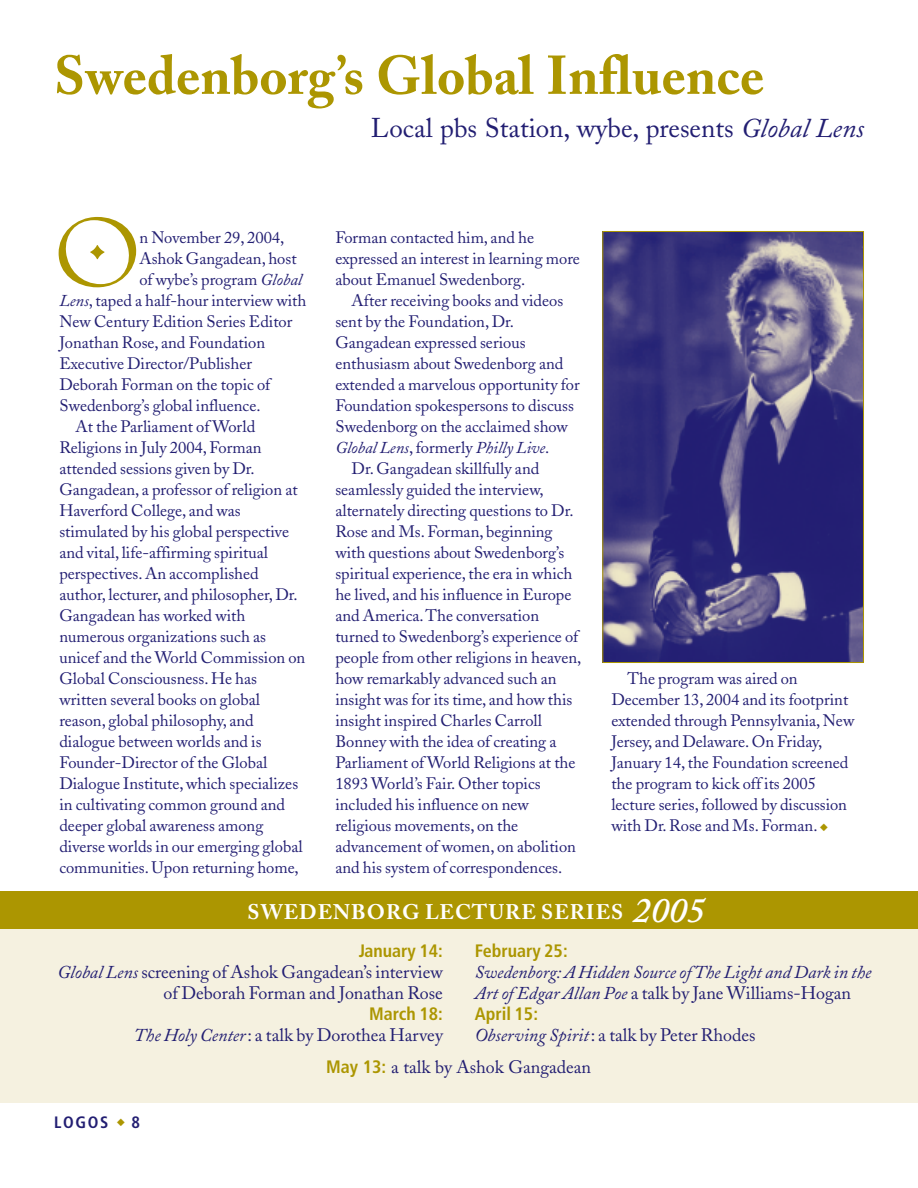
<style>
.page{position:relative;width:918px;height:1188px;background:#fff}
.page>*{position:absolute;margin:0;border:0;box-sizing:border-box;transform-origin:0 0}
.t1{font:108px "Mason Alternate";color:#ac9601}
.t2{font:700 54px "Adobe Caslon";color:#ac9601}
.t3{font:27px "Adobe Caslon";color:#221e72}
.t4{font:700 21px "Adobe Caslon";letter-spacing:.05em;color:#fff}
.t5{font:18px/21px "Adobe Caslon";color:#221e72;text-align:right}
.t6{font:italic 18px/21px "Adobe Caslon";color:#221e72}
.t7{font:700 condensed 18px "Frutiger";color:#ac9601}
.t8{font:16.5px/21px "Adobe Caslon";color:#221e72}
.t9{font:italic 16.5px "Adobe Caslon";color:#221e72}
.t10{font:700 condensed 16.5px "Frutiger";letter-spacing:.105em;color:#221e72}
.s1{font-style:italic}
.s2{font-style:normal}
.s3{color:#ac9601}
.s4{font-weight:600;font-style:italic;font-size:36px}
.s5{font-family:"Frutiger";font-weight:700;font-stretch:condensed;color:#ac9601}
</style>
<div class="page">
<img style="left:604px;top:233px;width:258px;height:428px">
<div style="left:602px;top:231px;width:262px;height:432px;border:1px solid #ac9601"></div>
<div style="left:0;top:892px;width:918px;height:211px;background:#f5f1e0"></div>
<div style="left:0;top:891px;width:918px;height:38px;background:#ac9601"></div>
<h2 class="t2" style="left:54px;top:54px;width:712px">Swedenborg’s Global Influence</h2>
<h3 class="t3" style="left:371px;top:117px;width:495px">Local pbs Station, wybe, presents <span class="s1">Global Lens</span></h3>
<h1 class="t1" style="left:50px;top:185px;width:96px">O</h1>
<p class="t8" style="left:139px;top:229px;width:146px">n November 29, 2004,</p>
<p class="t8" style="left:139px;top:250px;width:159px">Ashok Gangadean, host</p>
<p class="t8" style="left:139px;top:271px;width:164px">of wybe’s program <span class="s1">Global</span></p>
<p class="t8" style="left:59px;top:292px;width:248px"><span class="s1">Lens</span>, taped a half-hour interview with</p>
<p class="t8" style="left:59px;top:313px;width:235px">New Century Edition Series Editor</p>
<p class="t8" style="left:59px;top:334px;width:207px">Jonathan Rose, and Foundation</p>
<p class="t8" style="left:59px;top:355px;width:194px">Executive Director/Publisher</p>
<p class="t8" style="left:59px;top:376px;width:212px">Deborah Forman on the topic of</p>
<p class="t8" style="left:59px;top:397px;width:203px">Swedenborg’s global influence.</p>
<p class="t8" style="left:76px;top:418px;width:181px">At the Parliament of World</p>
<p class="t8" style="left:59px;top:439px;width:204px">Religions in July 2004, Forman</p>
<p class="t8" style="left:59px;top:460px;width:197px">attended sessions given by Dr.</p>
<p class="t8" style="left:59px;top:481px;width:240px">Gangadean, a professor of religion at</p>
<p class="t8" style="left:59px;top:502px;width:183px">Haverford College, and was</p>
<p class="t8" style="left:59px;top:523px;width:231px">stimulated by his global perspective</p>
<p class="t8" style="left:59px;top:544px;width:210px">and vital, life-affirming spiritual</p>
<p class="t8" style="left:59px;top:565px;width:201px">perspectives. An accomplished</p>
<p class="t8" style="left:59px;top:586px;width:240px">author, lecturer, and philosopher, Dr.</p>
<p class="t8" style="left:59px;top:607px;width:187px">Gangadean has worked with</p>
<p class="t8" style="left:59px;top:628px;width:208px">numerous organizations such as</p>
<p class="t8" style="left:59px;top:649px;width:247px">unicef and the World Commission on</p>
<p class="t8" style="left:59px;top:670px;width:199px">Global Consciousness. He has</p>
<p class="t8" style="left:59px;top:691px;width:202px">written several books on global</p>
<p class="t8" style="left:59px;top:712px;width:196px">reason, global philosophy, and</p>
<p class="t8" style="left:59px;top:733px;width:204px">dialogue between worlds and is</p>
<p class="t8" style="left:59px;top:754px;width:209px">Founder-Director of the Global</p>
<p class="t8" style="left:59px;top:775px;width:240px">Dialogue Institute, which specializes</p>
<p class="t8" style="left:59px;top:796px;width:227px">in cultivating common ground and</p>
<p class="t8" style="left:59px;top:817px;width:206px">deeper global awareness among</p>
<p class="t8" style="left:59px;top:838px;width:245px">diverse worlds in our emerging global</p>
<p class="t8" style="left:59px;top:859px;width:241px">communities. Upon returning home,</p>
<p class="t8" style="left:335px;top:229px;width:246px">Forman contacted him, and he expressed an interest in learning more about Emanuel Swedenborg.</p>
<p class="t8" style="left:352px;top:292px;width:213px">After receiving books and videos</p>
<p class="t8" style="left:335px;top:313px;width:180px">sent by the Foundation, Dr.</p>
<p class="t8" style="left:335px;top:334px;width:192px">Gangadean expressed serious</p>
<p class="t8" style="left:335px;top:355px;width:230px">enthusiasm about Swedenborg and</p>
<p class="t8" style="left:335px;top:376px;width:246px">extended a marvelous opportunity for</p>
<p class="t8" style="left:335px;top:397px;width:240px">Foundation spokespersons to discuss</p>
<p class="t8" style="left:335px;top:418px;width:234px">Swedenborg on the acclaimed show</p>
<p class="t9" style="left:335px;top:442px;width:216px">Global Lens<span class="s2">, formerly</span> Philly Live<span class="s2">.</span></p>
<p class="t8" style="left:352px;top:460px;width:189px">Dr. Gangadean skillfully and</p>
<p class="t8" style="left:335px;top:481px;width:210px">seamlessly guided the interview,</p>
<p class="t8" style="left:335px;top:502px;width:240px">alternately directing questions to Dr.</p>
<p class="t8" style="left:335px;top:523px;width:219px">Rose and Ms. Forman, beginning</p>
<p class="t8" style="left:335px;top:544px;width:230px">with questions about Swedenborg’s</p>
<p class="t8" style="left:335px;top:565px;width:239px">spiritual experience, the era in which</p>
<p class="t8" style="left:335px;top:586px;width:238px">he lived, and his influence in Europe</p>
<p class="t8" style="left:335px;top:607px;width:205px">and America.The conversation</p>
<p class="t8" style="left:335px;top:628px;width:244px">turned to Swedenborg’s experience of</p>
<p class="t8" style="left:335px;top:649px;width:248px">people from other religions in heaven,</p>
<p class="t8" style="left:335px;top:670px;width:223px">how remarkably advanced such an</p>
<p class="t8" style="left:335px;top:691px;width:238px">insight was for its time, and how this</p>
<p class="t8" style="left:335px;top:712px;width:208px">insight inspired Charles Carroll</p>
<p class="t8" style="left:335px;top:733px;width:223px">Bonney with the idea of creating a</p>
<p class="t8" style="left:335px;top:754px;width:242px">Parliament of World Religions at the</p>
<p class="t8" style="left:335px;top:775px;width:207px">1893 World’s Fair. Other topics</p>
<p class="t8" style="left:335px;top:796px;width:195px">included his influence on new</p>
<p class="t8" style="left:335px;top:817px;width:184px">religious movements, on the</p>
<p class="t8" style="left:335px;top:838px;width:242px">advancement of women, on abolition</p>
<p class="t8" style="left:335px;top:859px;width:228px">and his system of correspondences.</p>
<p class="t8" style="left:611px;top:670px;width:245px;text-indent:16px">The program was aired on December 13, 2004 and its footprint extended through Pennsylvania, New Jersey, and Delaware. On Friday, January 14, the Foundation screened the program to kick off its 2005 lecture series, followed by discussion with Dr. Rose and Ms. Forman. <span class="s3">◆</span></p>
<p class="t4" style="left:248px;top:903px;width:459px">SWEDENBORG LECTURE SERIES <span class="s4">2005</span></p>
<p class="t7" style="left:359px;top:944px;width:86px">January 14:</p>
<p class="t5" style="left:58px;top:964px;width:387px"><span class="s1">Global Lens</span> screening of Ashok Gangadean’s interview of Deborah Forman and Jonathan Rose</p>
<p class="t7" style="left:369px;top:1006px;width:75px">March 18:</p>
<p class="t5" style="left:326px;top:1021px;width:266px;line-height:31.7px;text-align:left;text-indent:-192px"><span class="s1">The Holy Center</span>: a talk by Dorothea Harvey<br><span class="s5">May 13:</span> a talk by Ashok Gangadean</p>
<p class="t7" style="left:475px;top:944px;width:94px">February 25:</p>
<p class="t6" style="left:475px;top:964px;width:398px">Swedenborg: A Hidden Source of The Light and Dark in the<br>Art of Edgar Allan Poe <span class="s2">a talk by Jane Williams-Hogan</span></p>
<p class="t7" style="left:475px;top:1006px;width:65px">April 15:</p>
<p class="t5" style="left:475px;top:1027px;width:282px"><span class="s1">Observing Spirit</span>: a talk by Peter Rhodes</p>
<p class="t10" style="left:54px;top:1116px;width:87px">LOGOS <span class="s3">◆</span> 8</p>
</div>
